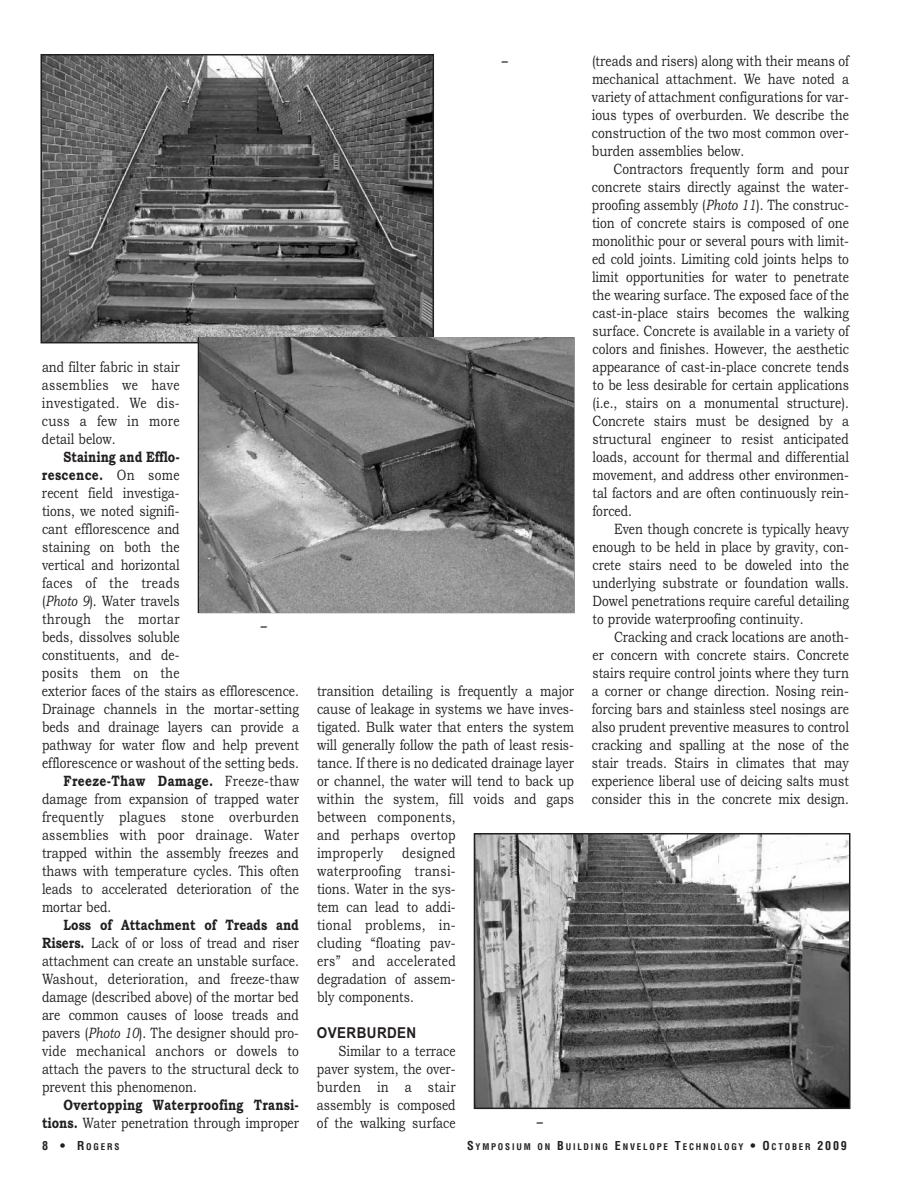
<style>
.page{position:relative;width:918px;height:1188px;background:#fff}
.page>*{position:absolute;margin:0;border:0;box-sizing:border-box;transform-origin:0 0}
.t1{font:15px/18px "Bookman Old Style";color:#231f20;text-align:justify;scale:.8 1}
.t2{font:15px/18px "Bookman Old Style Bold TT";letter-spacing:.015em;color:#231f20;text-align:right;scale:.8 1}
.t3{font:15px "Bookman Old Style";letter-spacing:.025em;color:#231f20;scale:.8 1}
.t4{font:15px "Arial Bold MT OTF";letter-spacing:.03em;color:#231f20;scale:.9 1}
.t5{font:italic 700 15px "Bookman Old Style";color:#57585a;scale:.8 1}
.t6{font:700 condensed 9px "Helvetica";letter-spacing:.2em;color:#231f20}
.s1{font-family:"Bookman Old Style"}
.s2{font-style:italic}
.s3{font-family:"Bookman Old Style Bold TT"}
.s4{font-size:12px}
</style>
<div class="page">
<img style="left:44px;top:57px;width:387px;height:283px">
<div style="left:41px;top:54px;width:393px;height:289px;border:2px solid #231f20"></div>
<img style="left:199px;top:338px;width:375px;height:274px">
<img style="left:477px;top:836px;width:370px;height:270px">
<div style="left:474px;top:833px;width:376px;height:276px;border:2px solid #231f20"></div>
<p class="t1" style="left:42px;top:358px;width:174px">and filter fabric in stair</p>
<p class="t3" style="left:42px;top:376px;width:174px">assemblies we have</p>
<p class="t3" style="left:42px;top:394px;width:174px">investigated. We dis-</p>
<p class="t3" style="left:42px;top:412px;width:174px">cuss a few in more</p>
<p class="t1" style="left:42px;top:430px;width:94px">detail below.</p>
<p class="t2" style="left:64px;top:448px;width:147px">Staining and Efflo-</p>
<p class="t2" style="left:42px;top:466px;width:174px">rescence. <span class="s1">On some</span></p>
<p class="t1" style="left:42px;top:484px;width:174px">recent field investiga-</p>
<p class="t1" style="left:42px;top:502px;width:174px">tions, we noted signifi-</p>
<p class="t1" style="left:42px;top:520px;width:174px">cant efflorescence and</p>
<p class="t1" style="left:42px;top:538px;width:174px">staining on both the</p>
<p class="t1" style="left:42px;top:556px;width:174px">vertical and horizontal</p>
<p class="t3" style="left:42px;top:574px;width:174px">faces of the treads</p>
<p class="t1" style="left:42px;top:592px;width:174px">(<span class="s2">Photo 9</span>). Water travels</p>
<p class="t1" style="left:42px;top:610px;width:323px;text-align:left">through the mortar<br>beds, dissolves soluble<br>constituents, and de-<br>posits them on the<br>exterior faces of the stairs as efflorescence.<br>Drainage channels in the mortar-setting beds and drainage layers can provide a pathway for water flow and help prevent efflorescence or washout of the setting beds.</p>
<p class="t1" style="left:42px;top:772px;width:323px;text-indent:22px"><span class="s3">Freeze-Thaw Damage.</span> Freeze-thaw damage from expansion of trapped water frequently plagues stone overburden assemblies with poor drainage. Water trapped within the assembly freezes and thaws with temperature cycles. This often leads to accelerated deterioration of the mortar bed.</p>
<p class="t1" style="left:42px;top:916px;width:323px;text-indent:22px"><span class="s3">Loss of Attachment of Treads and Risers.</span> Lack of or loss of tread and riser attachment can create an unstable surface.<br>Washout, deterioration, and freeze-thaw damage (described above) of the mortar bed are common causes of loose treads and pavers (<span class="s2">Photo 10</span>). The designer should pro&shy;vide mechanical anchors or dowels to attach the pavers to the structural deck to prevent this phenomenon.</p>
<h5 class="t2" style="left:42px;top:1096px;width:323px">Overtopping Waterproofing Transi&shy;tions. <span class="s1">Water penetration through improper</span></h5>
<p class="t5" style="left:260px;top:617px;width:9px">–</p>
<p class="t5" style="left:501px;top:52px;width:9px">–</p>
<p class="t1" style="left:317px;top:682px;width:323px;text-align:left">transition detailing is frequently a major cause of leakage in systems we have inves&shy;tigated. Bulk water that enters the system will generally follow the path of least resis&shy;tance. If there is no dedicated drainage layer or channel, the water will tend to back up within the system, fill voids and gaps between components,<br>and perhaps overtop<br>improperly</p>
<p class="t1" style="left:317px;top:844px;width:175px;text-indent:85px">designed waterproofing transi&shy;tions. Water in the sys&shy;tem can lead to addi&shy;tional problems, in&shy;cluding “floating pav&shy;ers” and accelerated degradation of assem&shy;bly components.</p>
<h5 class="t4" style="left:317px;top:1024px;width:112px">OVERBURDEN</h5>
<p class="t1" style="left:317px;top:1042px;width:175px;text-indent:22px">Similar to a terrace paver system, the over&shy;burden in a stair assembly is composed of the walking surface</p>
<p class="t5" style="left:536px;top:1113px;width:9px">–</p>
<p class="t1" style="left:592px;top:52px;width:323px">(treads and risers) along with their means of mechanical attachment. We have noted a variety of attachment configurations for var&shy;ious types of overburden. We describe the construction of the two most common over&shy;burden assemblies below.</p>
<p class="t1" style="left:592px;top:160px;width:323px;text-indent:22px">Contractors frequently form and pour concrete stairs directly against the water&shy;proofing assembly (<span class="s2">Photo 11</span>). The construc&shy;tion of concrete stairs is composed of one monolithic pour or several pours with limit&shy;ed cold joints. Limiting cold joints helps to limit opportunities for water to penetrate the wearing surface. The exposed face of the cast-in-place stairs becomes the walking surface. Concrete is available in a variety of colors and finishes. However, the aesthetic appearance of cast-in-place concrete tends to be less desirable for certain applications (i.e., stairs on a monumental structure).<br>Concrete stairs must be designed by a structural engineer to resist anticipated loads, account for thermal and differential movement, and address other environmen&shy;tal factors and are often continuously rein&shy;forced.</p>
<p class="t1" style="left:592px;top:520px;width:322px;text-indent:22px">Even though concrete is typically heavy enough to be held in place by gravity, con&shy;crete stairs need to be doweled into the underlying substrate or foundation walls.<br>Dowel penetrations require careful detailing to provide waterproofing continuity.</p>
<p class="t1" style="left:592px;top:628px;width:323px;text-indent:22px">Cracking and crack locations are anoth&shy;er concern with concrete stairs. Concrete stairs require control joints where they turn a corner or change direction. Nosing rein&shy;forcing bars and stainless steel nosings are also prudent preventive measures to control cracking and spalling at the nose of the stair treads. Stairs in climates that may experience liberal use of deicing salts must consider this in the concrete mix design.</p>
<h6 class="t6" style="left:42px;top:1142px;width:79px"><span class="s4">8 • R</span>OGERS</h6>
<h6 class="t6" style="left:467px;top:1142px;width:381px"><span class="s4">S</span>YMPOSIUM ON <span class="s4">B</span>UILDING <span class="s4">E</span>NVELOPE <span class="s4">T</span>ECHNOLOGY <span class="s4">• O</span>CTOBER <span class="s4">2009</span></h6>
</div>
